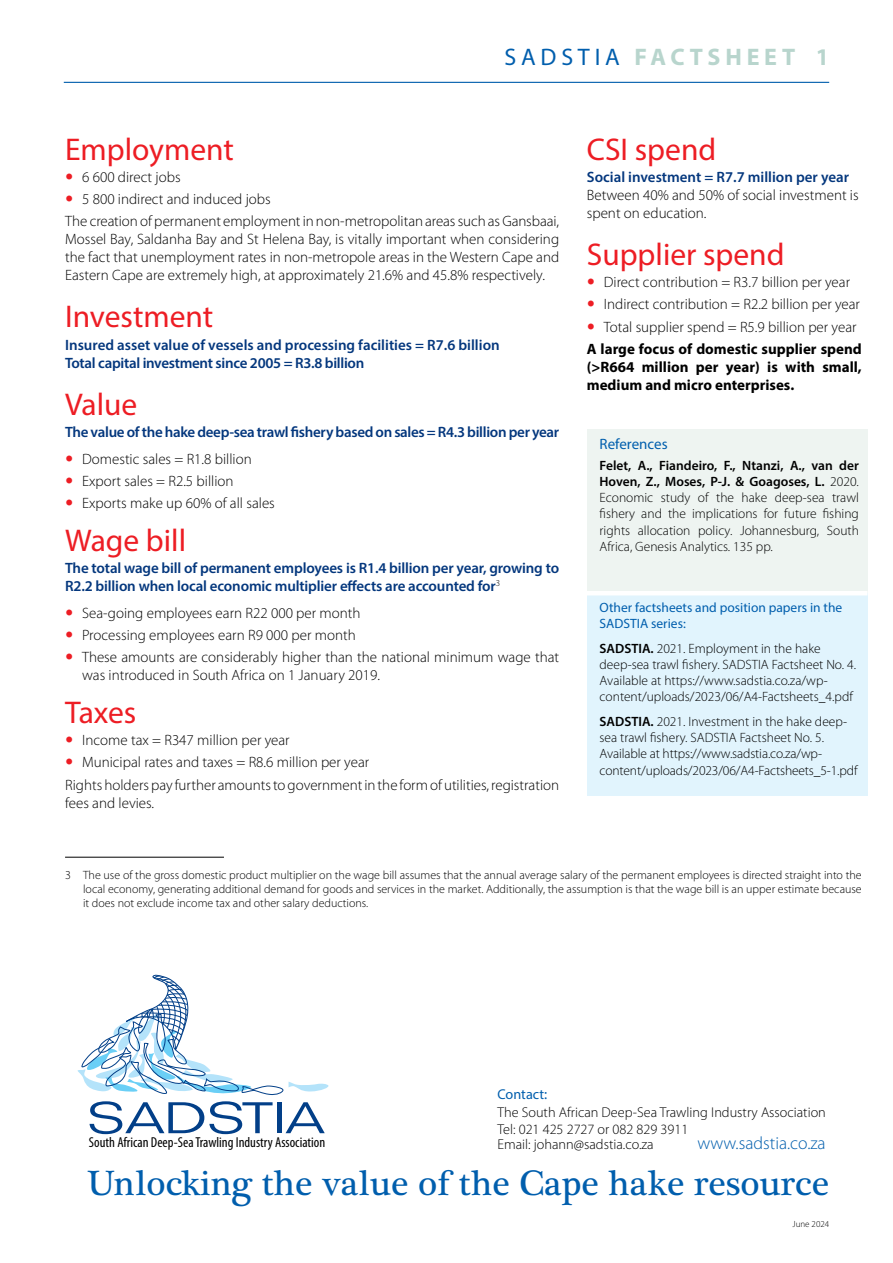
<style>
.page{position:relative;width:893px;height:1263px;background:#fff}
.page>*{position:absolute;margin:0;border:0;box-sizing:border-box;transform-origin:0 0}
.t1{font:300 43.35px "Folio";color:#023f88;scale:1.33 1}
.t2{font:36px "Plantagenet Cherokee";color:#005ead}
.t3{font:31.5px "Myriad Pro";color:#ed1d24}
.t4{font:700 24px "Myriad Pro";letter-spacing:.2em;color:#b8d5cd}
.t5{font:300 17.85px "Myriad Pro";color:#005ead}
.t6{font:300 15px/22.2px "Myriad Pro";color:#000}
.t7{font:600 15px/18px "Myriad Pro";letter-spacing:-.01em;color:#04377d}
.t8{font:700 15px/18px "Myriad Pro";color:#000;text-align:justify}
.t9{font:15px "Myriad Pro";color:#005ead}
.t10{font:condensed 14.4px "Myriad Pro";color:#000}
.t11{font:300 14.25px/17.1px "Myriad Pro";color:#000}
.t12{font:300 13.5px/16.2px "Myriad Pro";color:#000}
.t13{font:13.5px/16.2px "Myriad Pro";color:#005ead}
.t14{font:300 12px/14.4px "Myriad Pro";color:#000;text-align:justify}
.t15{font:300 9px "Myriad Pro";color:#000}
.s1{font-weight:400;color:#005ead}
.s2{font-weight:600}
.s3{font-weight:400;font-size:15px;color:#005ead}
</style>
<div class="page">
<svg style="left:78px;top:974px;width:251px;height:121px"></svg>
<hr style="left:65px;top:857px;width:159px;height:1px;background:#000">
<div style="left:587px;top:429px;width:280px;height:164px;background:#eef4f1"></div>
<div style="left:587px;top:593px;width:280px;height:203px;background:#e1f4fd"></div>
<hr style="left:587px;top:591px;width:280px;height:4px;background:#fff">
<hr style="left:64px;top:82px;width:765px;height:1px;background:#005ead">
<h3 class="t4" style="left:504px;top:41px;width:326px"><span class="s1">SADSTIA</span> FACTSHEET 1</h3>
<h3 class="t3" style="left:65px;top:130px;width:170px">Employment</h3>
<p class="t6" style="left:82px;top:166px;width:100px">6 600 direct jobs</p>
<p class="t6" style="left:82px;top:188px;width:190px">5 800 indirect and induced jobs</p>
<p class="t6" style="left:65px;top:210px;width:496px">The creation of permanent employment in non-metropolitan areas such as Gansbaai,</p>
<p class="t6" style="left:65px;top:230px;width:496px;line-height:18px;text-align:justify">Mossel Bay, Saldanha Bay and St Helena Bay, is vitally important when considering the fact that unemployment rates in non-metropole areas in the Western Cape and Eastern Cape are extremely high, at approximately 21.6% and 45.8% respectively.</p>
<h3 class="t3" style="left:65px;top:297px;width:150px">Investment</h3>
<p class="t7" style="left:65px;top:335px;width:436px">Insured asset value of vessels and processing facilities = R7.6 billion<br>Total capital investment since 2005 = R3.8 billion</p>
<h3 class="t3" style="left:65px;top:385px;width:74px">Value</h3>
<p class="t7" style="left:65px;top:423px;width:496px">The value of the hake deep-sea trawl fishery based on sales = R4.3 billion per year</p>
<p class="t6" style="left:82px;top:447px;width:194px">Domestic sales = R1.8 billion<br>Export sales = R2.5 billion<br>Exports make up 60% of all sales</p>
<h3 class="t3" style="left:65px;top:521px;width:123px">Wage bill</h3>
<p class="t7" style="left:65px;top:559px;width:496px">The total wage bill of permanent employees is R1.4 billion per year, growing to<br>R2.2 billion when local economic multiplier effects are accounted for<sup>3</sup></p>
<p class="t6" style="left:82px;top:601px;width:479px">Sea-going employees earn R22 000 per month<br>Processing employees earn R9 000 per month<br>These amounts are considerably higher than the national minimum wage that</p>
<p class="t6" style="left:82px;top:664px;width:300px">was introduced in South Africa on 1 January 2019.</p>
<h3 class="t3" style="left:65px;top:693px;width:73px">Taxes</h3>
<p class="t6" style="left:82px;top:729px;width:209px">Income tax = R347 million per year</p>
<p class="t6" style="left:82px;top:751px;width:289px">Municipal rates and taxes = R8.6 million per year</p>
<p class="t6" style="left:65px;top:773px;width:496px">Rights holders pay further amounts to government in the form of utilities, registration</p>
<p class="t6" style="left:65px;top:791px;width:91px">fees and levies.</p>
<h3 class="t3" style="left:587px;top:130px;width:131px">CSI spend</h3>
<p class="t7" style="left:587px;top:168px;width:264px">Social investment = R7.7 million per year</p>
<p class="t6" style="left:587px;top:186px;width:273px;line-height:18px">Between 40% and 50% of social investment is spent on education.</p>
<h3 class="t3" style="left:587px;top:235px;width:199px">Supplier spend</h3>
<p class="t6" style="left:604px;top:271px;width:258px">Direct contribution = R3.7 billion per year<br>Indirect contribution = R2.2 billion per year<br>Total supplier spend = R5.9 billion per year</p>
<p class="t8" style="left:587px;top:339px;width:276px">A large focus of domestic supplier spend (&gt;R664 million per year) is with small, medium and micro enterprises.</p>
<p class="t9" style="left:600px;top:435px;width:70px">References</p>
<p class="t12" style="left:600px;top:457px;width:261px;text-align:justify"><span class="s2">Felet, A., Fiandeiro, F., Ntanzi, A., van der Hoven, Z., Moses, P-J. &amp; Goagoses, L.</span> 2020.<br>Economic study of the hake deep-sea trawl fishery and the implications for future fishing rights allocation policy. Johannesburg, South Africa, Genesis Analytics. 135 pp.</p>
<p class="t13" style="left:600px;top:599px;width:244px">Other factsheets and position papers in the<br>SADSTIA series:</p>
<p class="t12" style="left:600px;top:640px;width:258px"><span class="s2">SADSTIA.</span> 2021. Employment in the hake deep-sea trawl fishery. SADSTIA Factsheet No. 4.<br>Available at https://www.sadstia.co.za/wp&shy;content/uploads/2023/06/A4-Factsheets_4.pdf</p>
<p class="t12" style="left:600px;top:713px;width:259px"><span class="s2">SADSTIA.</span> 2021. Investment in the hake deep&shy;sea trawl fishery. SADSTIA Factsheet No. 5.<br>Available at https://www.sadstia.co.za/wp&shy;content/uploads/2023/06/A4-Factsheets_5-1.pdf</p>
<p class="t14" style="left:83px;top:867px;width:780px;text-indent:-18px">3 The use of the gross domestic product multiplier on the wage bill assumes that the annual average salary of the permanent employees is directed straight into the local economy, generating additional demand for goods and services in the market. Additionally, the assumption is that the wage bill is an upper estimate because it does not exclude income tax and other salary deductions.</p>
<p class="t11" style="left:497px;top:1086px;width:330px"><span class="s1">Contact</span><span class="s3">:<br></span>The South African Deep-Sea Trawling Industry Association<br>Tel: 021 425 2727 or 082 829 3911</p>
<p class="t11" style="left:497px;top:1136px;width:158px">Email: johann@sadstia.co.za</p>
<p class="t5" style="left:697px;top:1133px;width:130px">www.sadstia.co.za</p>
<h2 class="t2" style="left:87px;top:1161px;width:744px">Unlocking the value of the Cape hake resource</h2>
<h1 class="t1" style="left:87px;top:1092px;width:180px">SADSTIA</h1>
<p class="t10" style="left:89px;top:1134px;width:238px">South African Deep-Sea Trawling Industry Association</p>
<p class="t15" style="left:793px;top:1219px;width:38px">June 2024</p>
</div>
